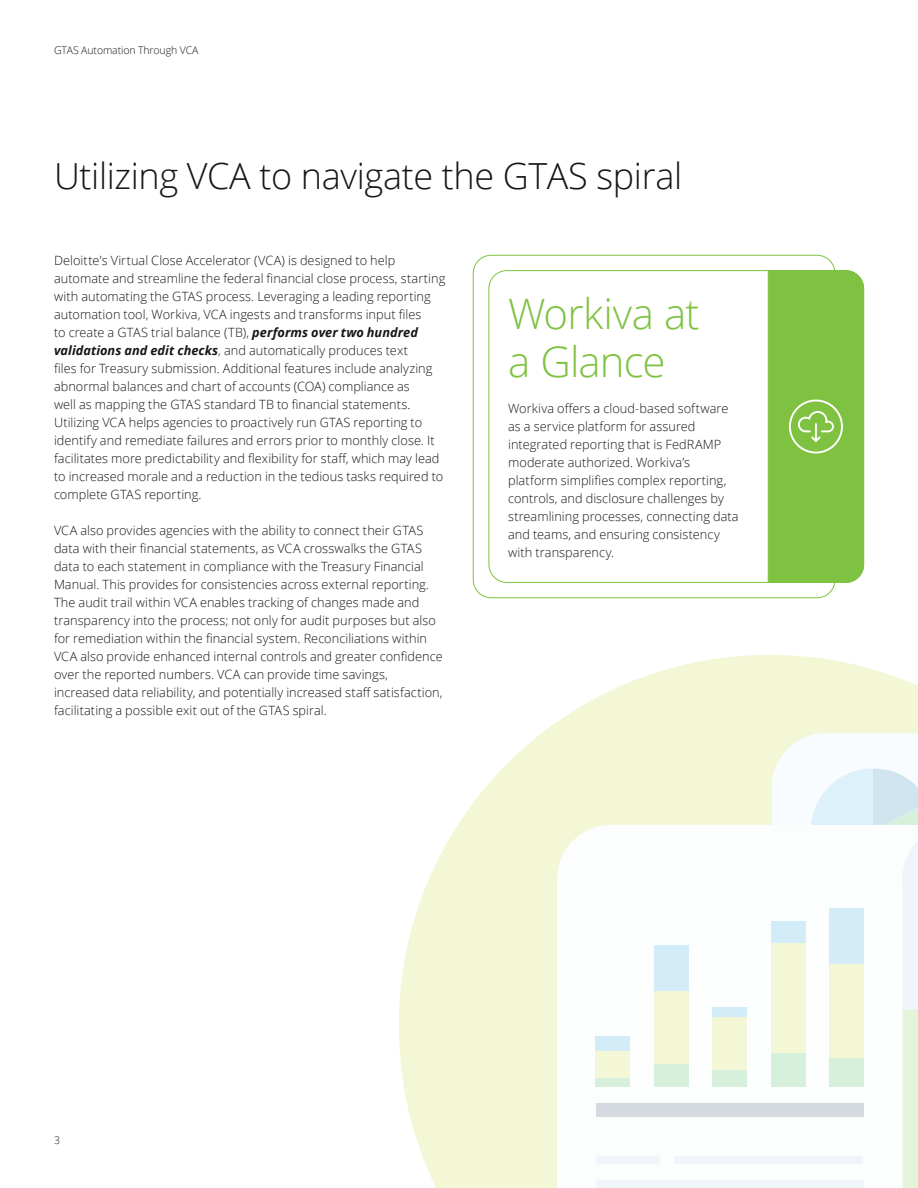
<style>
.page{position:relative;width:918px;height:1188px;background:#fff}
.page>*{position:absolute;margin:0;border:0;box-sizing:border-box;transform-origin:0 0}
.Body_copy__8_5_12pt{font:300 42px/48px "Open Sans";letter-spacing:-.02em;color:#7fc241}
.Story_heading_light__24_30pt{font:300 36px "Open Sans";letter-spacing:-.01em;color:#171615}
.Body_copy__8_5_12pt-2{font:300 12.75px/18px "Open Sans";letter-spacing:.005em;color:#171615}
.t1{font:300 10.5px "Open Sans";letter-spacing:-.01em;color:#171615}
.s1{font-weight:700;font-style:italic}
</style>
<div class="page">
<svg style="left:399px;top:655px;width:519px;height:533px;fill:#f3f7d6"></svg>
<div style="left:458px;top:733px;width:314px;height:455px;background:#f3f7d6"></div>
<svg style="left:557px;top:825px;width:361px;height:363px"></svg>
<div style="left:596px;top:1051px;width:34px;height:36px;background:#f3f7d6"></div>
<div style="left:654px;top:990px;width:34px;height:97px;background:#f3f7d6"></div>
<div style="left:713px;top:1017px;width:34px;height:70px;background:#f3f7d6"></div>
<div style="left:771px;top:943px;width:34px;height:144px;background:#f3f7d6"></div>
<div style="left:830px;top:964px;width:34px;height:123px;background:#f3f7d6"></div>
<div style="left:596px;top:1079px;width:34px;height:8px;background:#d7f0db"></div>
<div style="left:654px;top:1064px;width:34px;height:23px;background:#d7f0db"></div>
<div style="left:713px;top:1070px;width:34px;height:17px;background:#d7f0db"></div>
<div style="left:771px;top:1053px;width:34px;height:34px;background:#d7f0db"></div>
<div style="left:830px;top:1058px;width:34px;height:29px;background:#d7f0db"></div>
<div style="left:596px;top:1036px;width:34px;height:15px;background:#d2edf8"></div>
<div style="left:654px;top:945px;width:34px;height:45px;background:#d2edf8"></div>
<div style="left:713px;top:1008px;width:34px;height:9px;background:#d2edf8"></div>
<div style="left:771px;top:921px;width:34px;height:22px;background:#d2edf8"></div>
<div style="left:596px;top:1103px;width:268px;height:14px;background:#d4dadf"></div>
<div style="left:675px;top:1156px;width:188px;height:8px;background:#f0f5fa"></div>
<div style="left:596px;top:1156px;width:64px;height:8px;background:#f0f5fa"></div>
<div style="left:596px;top:1180px;width:267px;height:8px;background:#f0f5fa"></div>
<svg style="left:772px;top:733px;width:146px;height:276px"></svg>
<div style="left:768px;top:270px;width:96px;height:313px;background:#7fc241"></div>
<p class="t1" style="left:54px;top:43px;width:146px">GTAS Automation Through VCA</p>
<p class="Story_heading_light__24_30pt" style="left:54px;top:151px;width:630px">Utilizing VCA to navigate the GTAS spiral</p>
<p class="Body_copy__8_5_12pt-2" style="left:54px;top:251px;width:393px">Deloitte’s Virtual Close Accelerator (VCA) is designed to help automate and streamline the federal financial close process, starting with automating the GTAS process. Leveraging a leading reporting automation tool, Workiva, VCA ingests and transforms input files<br>to create a GTAS trial balance (TB), <span class="s1">performs over two hundred validations and edit checks</span>, and automatically produces text<br>files for Treasury submission. Additional features include analyzing abnormal balances and chart of accounts (COA) compliance as<br>well as mapping the GTAS standard TB to financial statements.<br>Utilizing VCA helps agencies to proactively run GTAS reporting to identify and remediate failures and errors prior to monthly close. It facilitates more predictability and flexibility for staff, which may lead to increased morale and a reduction in the tedious tasks required to complete GTAS reporting.</p>
<p class="Body_copy__8_5_12pt-2" style="left:54px;top:521px;width:390px">VCA also provides agencies with the ability to connect their GTAS data with their financial statements, as VCA crosswalks the GTAS data to each statement in compliance with the Treasury Financial Manual. This provides for consistencies across external reporting.<br>The audit trail within VCA enables tracking of changes made and transparency into the process; not only for audit purposes but also for remediation within the financial system. Reconciliations within VCA also provide enhanced internal controls and greater confidence over the reported numbers. VCA can provide time savings, increased data reliability, and potentially increased staff satisfaction, facilitating a possible exit out of the GTAS spiral.</p>
<p class="Body_copy__8_5_12pt" style="left:508px;top:288px;width:193px">Workiva at a Glance</p>
<p class="Body_copy__8_5_12pt-2" style="left:508px;top:399px;width:232px">Workiva offers a cloud-based software as a service platform for assured integrated reporting that is FedRAMP moderate authorized. Workiva’s platform simplifies complex reporting, controls, and disclosure challenges by streamlining processes, connecting data and teams, and ensuring consistency with transparency.</p>
<p class="t1" style="left:54px;top:1133px;width:7px">3</p>
</div>
